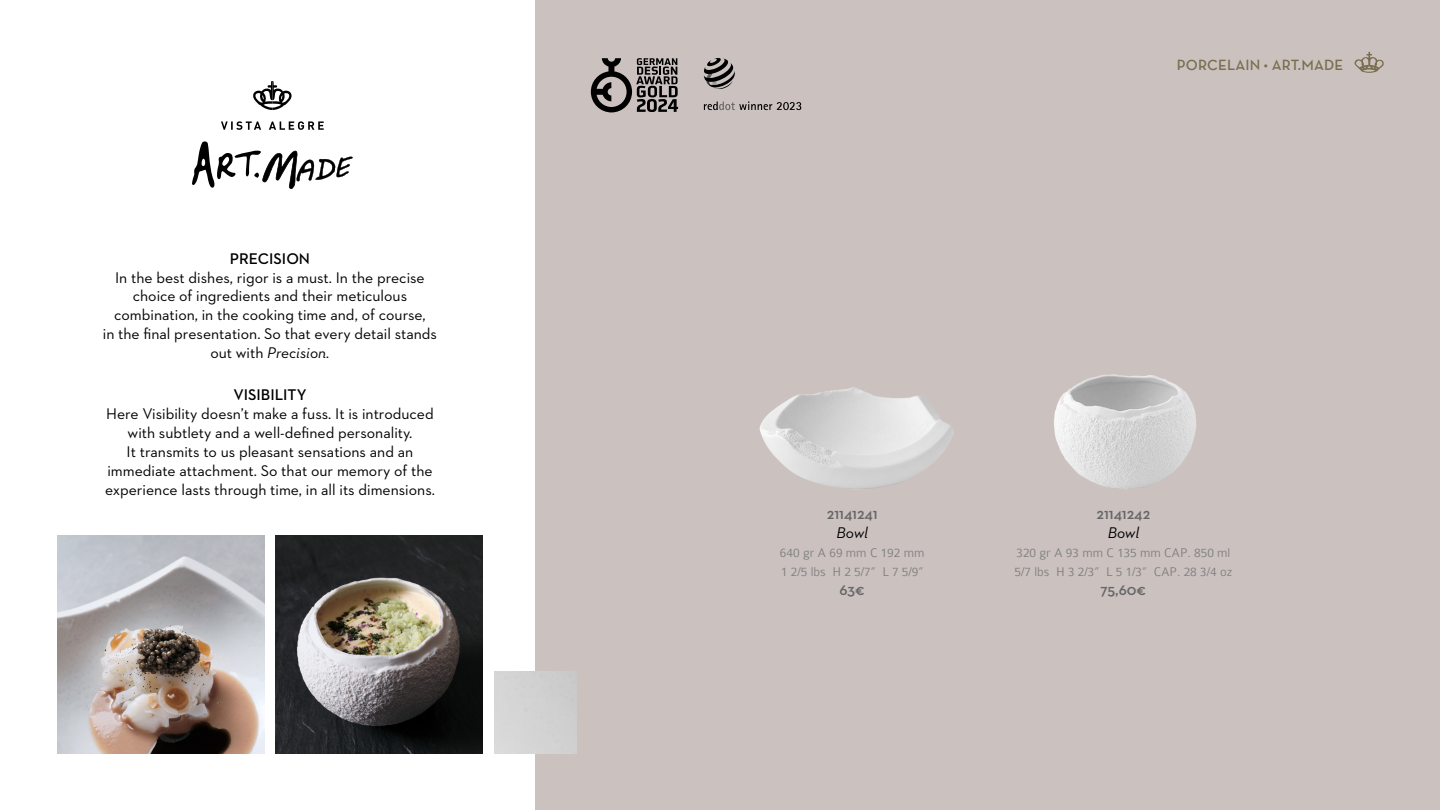
<style>
.page{position:relative;width:1440px;height:810px;background:#fff}
.page>*{position:absolute;margin:0;border:0;box-sizing:border-box;transform-origin:0 0}
.Titulo{font:15.75px/18.9px "Neutraface 2 Text";color:#000;text-align:center}
.Titulo-2{font:600 15.75px "Neutraface 2 Text";color:#666}
.Titulo-3{font:600 15.75px "Neutraface 2 Text";color:#000}
.Titulo-4{font:italic 15.75px "Neutraface 2 Text";letter-spacing:-.005em;color:#000}
.Texto{font:600 15px "Neutra Text";letter-spacing:.01em;color:#7a6e4e}
.Titulo-5{font:300 13.5px "Colaborate";color:#808080}
.s1{font-style:italic}
</style>
<div class="page">
<div style="left:536px;top:0;width:904px;height:810px;background:#cbc2c0"></div>
<svg style="left:1354px;top:52px;width:30px;height:21px"></svg>
<svg style="left:253px;top:81px;width:39px;height:29px"></svg>
<svg style="left:221px;top:121px;width:103px;height:9px"></svg>
<svg style="left:192px;top:141px;width:161px;height:48px"></svg>
<img style="left:759px;top:387px;width:195px;height:102px">
<div style="left:494px;top:671px;width:83px;height:83px;background:#d2d2d2"></div>
<svg style="left:704px;top:102px;width:97px;height:8px"></svg>
<svg style="left:704px;top:58px;width:31px;height:31px"></svg>
<svg style="left:591px;top:58px;width:87px;height:54px"></svg>
<img style="left:1054px;top:374px;width:142px;height:115px">
<img style="left:58px;top:535px;width:207px;height:219px">
<img style="left:275px;top:535px;width:207px;height:219px">
<p class="Titulo-3" style="left:230px;top:248px;width:82px">PRECISION</p>
<p class="Titulo" style="left:103px;top:268px;width:336px">In the best dishes, rigor is a must. In the precise choice of ingredients and their meticulous combination, in the cooking time and, of course,<br>in the final presentation. So that every detail stands out with <span class="s1">Precision.</span></p>
<p class="Titulo-3" style="left:233px;top:385px;width:75px">VISIBILITY</p>
<p class="Titulo" style="left:105px;top:404px;width:331px">Here Visibility doesn’t make a fuss. It is introduced with subtlety and a well-defined personality.<br>It transmits to us pleasant sensations and an immediate attachment. So that our memory of the experience lasts through time, in all its dimensions.</p>
<p class="Texto" style="left:1177px;top:55px;width:168px">PORCELAIN • ART.MADE</p>
<p class="Titulo-2" style="left:827px;top:504px;width:52px">21141241</p>
<p class="Titulo-4" style="left:837px;top:523px;width:33px">Bowl</p>
<p class="Titulo-5" style="left:780px;top:546px;width:146px">640 gr A 69 mm C 192 mm</p>
<p class="Titulo-5" style="left:781px;top:564px;width:144px">1 2/5 lbs H 2 5/7” L 7 5/9”</p>
<p class="Titulo-2" style="left:840px;top:579px;width:27px">63€</p>
<p class="Titulo-2" style="left:1097px;top:504px;width:55px">21141242</p>
<p class="Titulo-4" style="left:1108px;top:523px;width:33px">Bowl</p>
<p class="Titulo-5" style="left:1016px;top:546px;width:215px">320 gr A 93 mm C 135 mm CAP. 850 ml</p>
<p class="Titulo-5" style="left:1015px;top:564px;width:219px">5/7 lbs H 3 2/3” L 5 1/3” CAP. 28 3/4 oz</p>
<p class="Titulo-2" style="left:1101px;top:579px;width:47px">75,60€</p>
</div>
